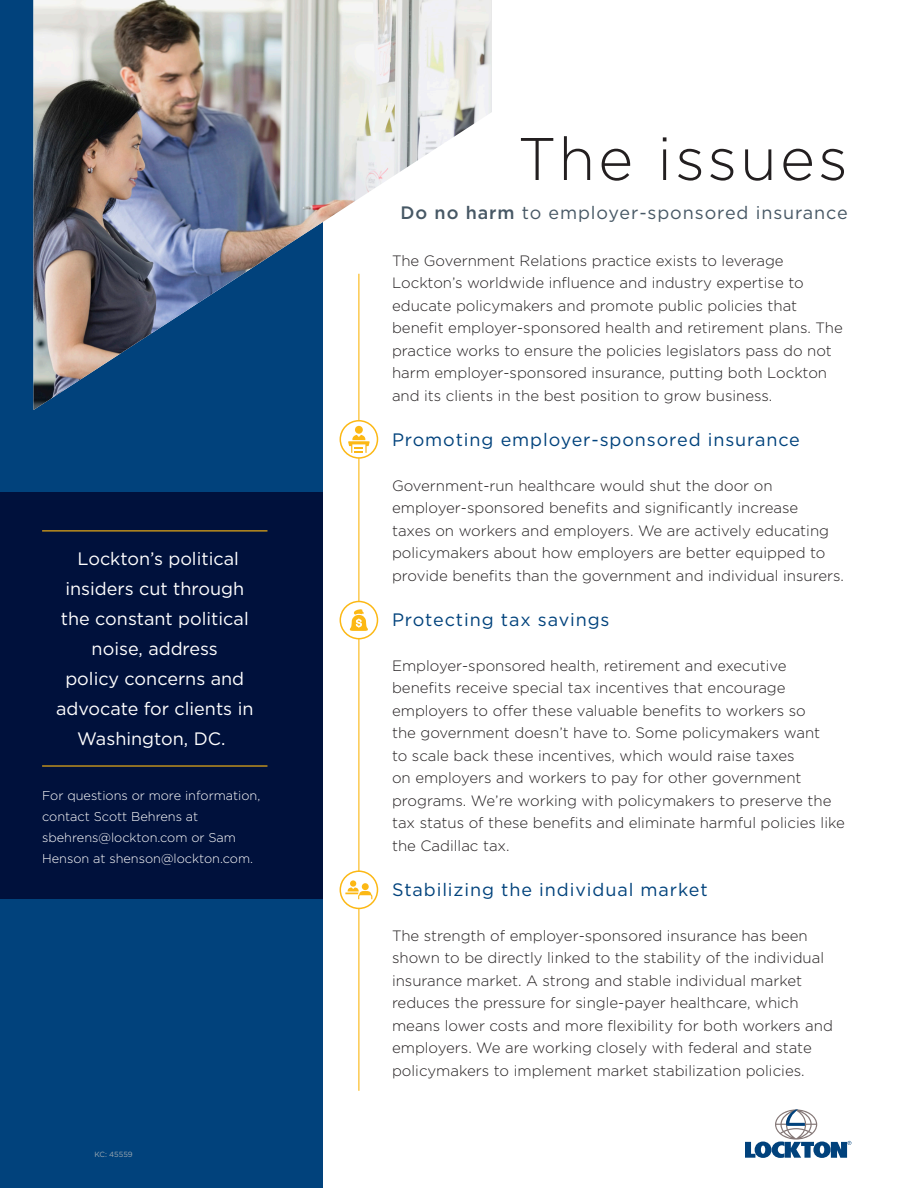
<style>
.page{position:relative;width:918px;height:1188px;background:#fff}
.page>*{position:absolute;margin:0;border:0;box-sizing:border-box;transform-origin:0 0}
.Title_of_Article{font:300 60px "Gotham";letter-spacing:.05em;color:#231f20}
.Callout{font:18px/30px "Gotham";color:#fff;text-align:center}
.Header_2{font:18px "Gotham";letter-spacing:.05em;color:#01427c}
.Subtitle{font:18px "Gotham";letter-spacing:.05em;color:#475865}
.Body_Text_Print{font:300 15px/22.5px "Gotham";color:#231f20}
.Sidebar{font:300 12.75px/21px "Gotham";color:#fff}
.Copyright_Image_File{font:7.5px "Gotham";color:#9faab2}
.s1{font-weight:500}
</style>
<div class="page">
<div style="left:0;top:0;width:323px;height:1188px;background:#01427c"></div>
<svg style="left:745px;top:1109px;width:106px;height:49px"></svg>
<img style="left:33px;top:0;width:459px;height:410px">
<hr style="left:358px;top:274px;width:1px;height:817px;background:#fcb814">
<div style="left:340px;top:421px;width:37px;height:37px;background:#fff;border-radius:50%"></div>
<div style="left:340px;top:420px;width:38px;height:39px;border:2px solid #fcb814;border-radius:50%"></div>
<div style="left:355px;top:426px;width:8px;height:8px;background:#fcb814;border-radius:50%"></div>
<svg style="left:348px;top:435px;width:22px;height:18px"></svg>
<div style="left:340px;top:871px;width:37px;height:37px;background:#fff;border-radius:50%"></div>
<div style="left:340px;top:870px;width:38px;height:39px;border:2px solid #fcb814;border-radius:50%"></div>
<div style="left:350px;top:880px;width:6px;height:7px;background:#fcb814;border-radius:50%"></div>
<svg style="left:345px;top:888px;width:27px;height:11px"></svg>
<div style="left:362px;top:883px;width:7px;height:7px;background:#fcb814;border-radius:50%"></div>
<div style="left:0;top:492px;width:323px;height:407px;background:#00113c"></div>
<hr style="left:42px;top:530px;width:225px;height:1px;background:#fcb814">
<hr style="left:42px;top:765px;width:225px;height:2px;background:#fcb814">
<div style="left:340px;top:601px;width:37px;height:38px;background:#fff;border-radius:50%"></div>
<div style="left:340px;top:601px;width:38px;height:38px;border:2px solid #fcb814;border-radius:50%"></div>
<svg style="left:350px;top:609px;width:18px;height:22px"></svg>
<p class="Callout" style="left:56px;top:543px;width:199px">Lockton’s political insiders cut through the constant political noise, address<br>policy concerns and advocate for clients in<br>Washington, DC.</p>
<p class="Sidebar" style="left:42px;top:785px;width:220px">For questions or more information, contact Scott Behrens at sbehrens@lockton.com or Sam<br>Henson at shenson@lockton.com.</p>
<p class="Copyright_Image_File" style="left:94px;top:1150px;width:40px">KC: 45559</p>
<p class="Title_of_Article" style="left:518px;top:121px;width:331px">The issues</p>
<p class="Subtitle" style="left:401px;top:201px;width:449px"><span class="s1">Do no harm</span> to employer-sponsored insurance</p>
<p class="Body_Text_Print" style="left:392px;top:249px;width:452px">The Government Relations practice exists to leverage Lockton’s worldwide influence and industry expertise to educate policymakers and promote public policies that benefit employer-sponsored health and retirement plans. The practice works to ensure the policies legislators pass do not harm employer-sponsored insurance, putting both Lockton and its clients in the best position to grow business.</p>
<p class="Header_2" style="left:392px;top:428px;width:409px">Promoting employer-sponsored insurance</p>
<p class="Body_Text_Print" style="left:392px;top:474px;width:453px">Government-run healthcare would shut the door on employer-sponsored benefits and significantly increase<br>taxes on workers and employers. We are actively educating policymakers about how employers are better equipped to provide benefits than the government and individual insurers.</p>
<p class="Header_2" style="left:392px;top:608px;width:219px">Protecting tax savings</p>
<p class="Body_Text_Print" style="left:392px;top:654px;width:454px">Employer-sponsored health, retirement and executive benefits receive special tax incentives that encourage employers to offer these valuable benefits to workers so<br>the government doesn’t have to. Some policymakers want<br>to scale back these incentives, which would raise taxes<br>on employers and workers to pay for other government programs. We’re working with policymakers to preserve the tax status of these benefits and eliminate harmful policies like the Cadillac tax.</p>
<p class="Header_2" style="left:392px;top:878px;width:317px">Stabilizing the individual market</p>
<p class="Body_Text_Print" style="left:392px;top:924px;width:442px">The strength of employer-sponsored insurance has been shown to be directly linked to the stability of the individual insurance market. A strong and stable individual market reduces the pressure for single-payer healthcare, which means lower costs and more flexibility for both workers and employers. We are working closely with federal and state policymakers to implement market stabilization policies.</p>
</div>
